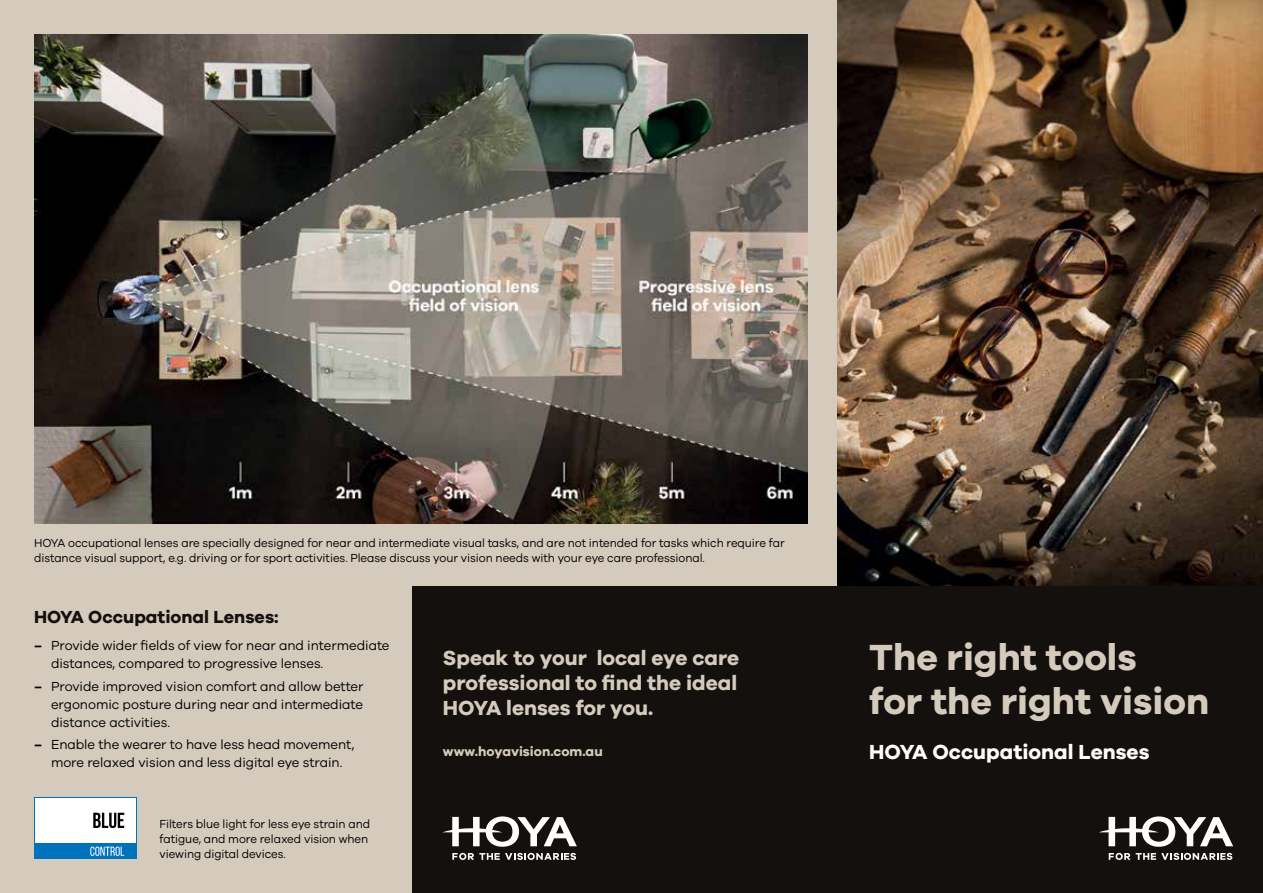
<style>
.page{position:relative;width:1263px;height:893px;background:#fff}
.page>*{position:absolute;margin:0;border:0;box-sizing:border-box;transform-origin:0 0}
.t1{font:700 37.5px/43.5px "Galano Grotesque";color:#d4cbbc}
.t2{font:700 21px/25.2px "Galano Grotesque";color:#d4cbbc;text-align:justify}
.t3{font:700 21px "Galano Grotesque";color:#fff}
.t4{font:700 18px "Galano Grotesque";color:#14100e}
.t5{font:13.5px/18px "Galano Grotesque";letter-spacing:-.005em;color:#000}
.t6{font:700 13.5px "Galano Grotesque";color:#d4cbbc}
.t7{font:12px/15px "Galano Grotesque";letter-spacing:-.005em;color:#000;scale:.95 1}
.s1{font-weight:700}
</style>
<div class="page">
<div style="left:0;top:0;width:860px;height:893px;background:#d4cbbc"></div>
<img style="left:838px;top:0;width:425px;height:587px">
<img style="left:34px;top:34px;width:773px;height:490px">
<div style="left:412px;top:587px;width:851px;height:306px;background:#14100e"></div>
<svg style="left:1099px;top:816px;width:134px;height:31px"></svg>
<svg style="left:1109px;top:853px;width:21px;height:7px"></svg>
<svg style="left:1136px;top:853px;width:96px;height:7px"></svg>
<svg style="left:442px;top:816px;width:135px;height:31px"></svg>
<svg style="left:452px;top:853px;width:124px;height:7px"></svg>
<div style="left:34px;top:797px;width:102px;height:62px;background:#0072bc"></div>
<div style="left:35px;top:798px;width:101px;height:45px;background:#fff"></div>
<svg style="left:90px;top:846px;width:34px;height:10px"></svg>
<svg style="left:93px;top:813px;width:31px;height:15px"></svg>
<p class="t7" style="left:34px;top:536px;width:792px">HOYA occupational lenses are specially designed for near and intermediate visual tasks, and are not intended for tasks which require far distance visual support, e.g. driving or for sport activities. Please discuss your vision needs with your eye care professional.</p>
<h3 class="t4" style="left:34px;top:610px;width:246px">HOYA Occupational Lenses:</h3>
<p class="t5" style="left:51px;top:638px;width:340px;text-indent:-17px"><span class="s1">–</span> Provide wider fields of view for near and intermediate distances, compared to progressive lenses.</p>
<p class="t5" style="left:51px;top:678px;width:314px;text-align:justify;text-indent:-17px"><span class="s1">–</span> Provide improved vision comfort and allow better ergonomic posture during near and intermediate distance activities.</p>
<p class="t5" style="left:34px;top:736px;width:322px;text-align:center"><span class="s1">–</span> Enable the wearer to have less head movement, more relaxed vision and less digital eye strain.</p>
<p class="t7" style="left:159px;top:818px;width:223px">Filters blue light for less eye strain and fatigue, and more relaxed vision when viewing digital devices.</p>
<h2 class="t2" style="left:443px;top:646px;width:298px">Speak to your local eye care professional to find the ideal HOYA lenses for you.</h2>
<p class="t6" style="left:443px;top:746px;width:161px">www.hoyavision.com.au</p>
<h1 class="t1" style="left:869px;top:638px;width:342px">The right tools<br>for the right vision</h1>
<h2 class="t3" style="left:869px;top:743px;width:282px">HOYA Occupational Lenses</h2>
</div>
